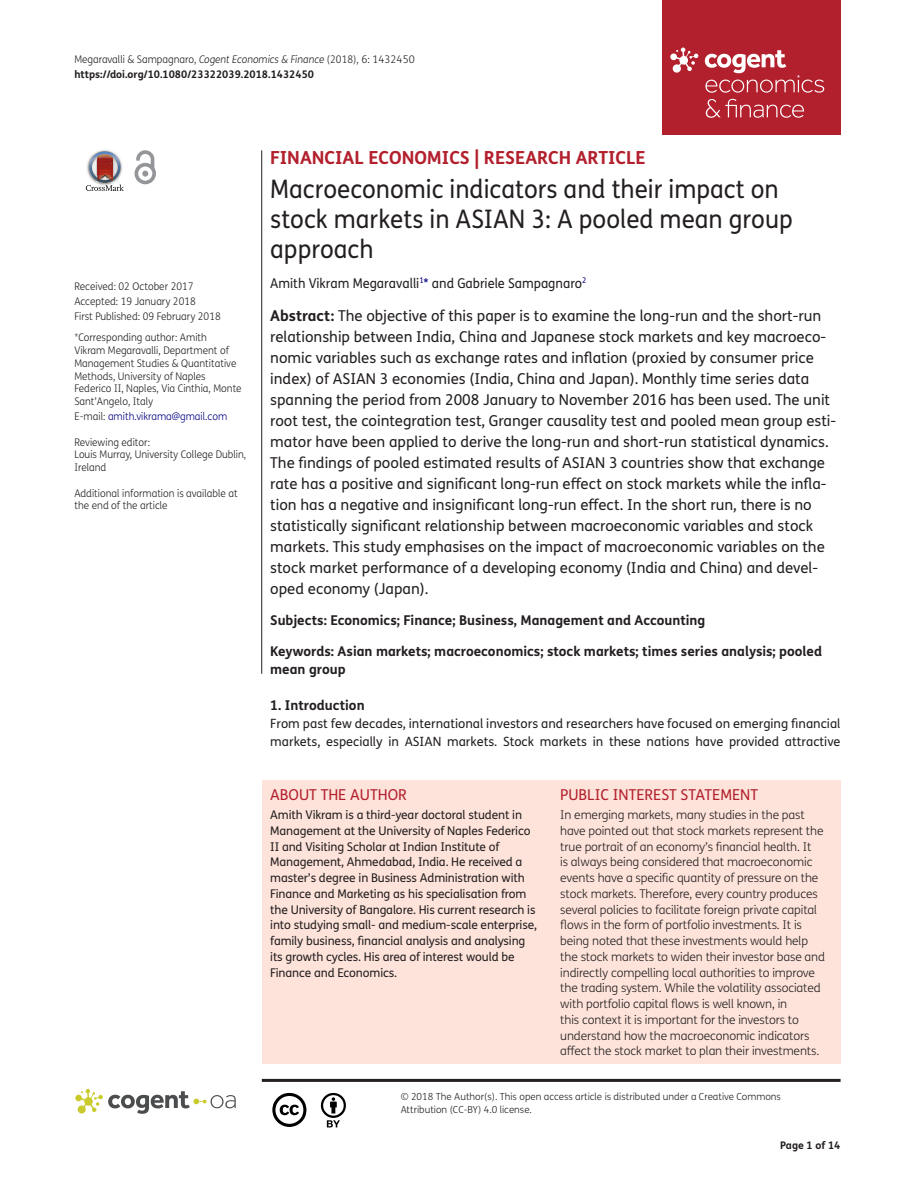
<style>
.page{position:relative;width:915px;height:1191px;background:#fff}
.page>*{position:absolute;margin:0;border:0;box-sizing:border-box;transform-origin:0 0}
.t1{font:25.5px/30px "FS Me Pro";color:#231f20;scale:.95 1}
.t2{font:700 18px "FS Me Pro";color:#b3202d}
.t3{font:15px/21px "FS Me Pro";color:#231f20}
.t4{font:15px "FS Me Pro";color:#b3202d}
.t5{font:700 13.5px/18px "FS Me Pro";color:#231f20}
.t6{font:13.5px "FS Me Pro";color:#231f20;scale:.95 1}
.t7{font:12.75px/18px "FS Me Pro";color:#231f20}
.t8{font:300 12px/15.8px "FS Me Pro";letter-spacing:-.01em;color:#231f20}
.t9{font:12px/15.8px "FS Me Pro";letter-spacing:-.01em;color:#231f20}
.t10{font:300 10.5px/12.8px "FS Me Pro";color:#231f20;scale:.95 1}
.t11{font:700 10.5px/15px "FS Me Pro";color:#231f20}
.t12{font:300 10.5px "FS Me Pro";color:#000080;scale:.95 1}
.t13{font:300 9.75px/12.8px "FS Me Pro";color:#231f20}
.s1{font-weight:300}
.s2{font-weight:300;font-style:italic}
.s3{color:#231f20}
.s4{color:#000080}
.s5{font-weight:700}
</style>
<div class="page">
<div style="left:661px;top:0;width:179px;height:134px;background:#b3202d"></div>
<svg style="left:670px;top:48px;width:28px;height:25px"></svg>
<svg style="left:704px;top:50px;width:120px;height:43px"></svg>
<svg style="left:705px;top:99px;width:98px;height:19px"></svg>
<div style="left:261px;top:780px;width:579px;height:283px;background:#fde3da"></div>
<svg style="left:86px;top:151px;width:38px;height:40px"></svg>
<svg style="left:134px;top:150px;width:22px;height:34px"></svg>
<hr style="left:261px;top:150px;width:1px;height:524px;background:#231f20">
<hr style="left:262px;top:1078px;width:578px;height:3px;background:#231f20">
<svg style="left:75px;top:1089px;width:161px;height:24px"></svg>
<svg style="left:272px;top:1093px;width:34px;height:34px"></svg>
<svg style="left:321px;top:1093px;width:25px;height:34px"></svg>
<p class="t11" style="left:74px;top:51px;width:341px"><span class="s1">Megaravalli &amp; Sampagnaro,</span> <span class="s2">Cogent Economics &amp; Finance</span> <span class="s1">(2018), 6: 1432450 </span>https://doi.org/10.1080/23322039.2018.1432450</p>
<p class="t10" style="left:74px;top:279px;width:155px;line-height:14.9px">Received: 02 October 2017<br>Accepted: 19 January 2018<br>First Published: 09 February 2018</p>
<p class="t10" style="left:74px;top:331px;width:177px">*Corresponding author: Amith<br>Vikram Megaravalli, Department of<br>Management Studies &amp; Quantitative<br>Methods, University of Naples<br>Federico II, Naples, Via Cinthia, Monte<br>Sant’Angelo, Italy</p>
<p class="t12" style="left:74px;top:409px;width:162px"><span class="s3">E-mail:</span> amith.vikrama@gmail.com</p>
<p class="t10" style="left:74px;top:435px;width:182px">Reviewing editor:<br>Louis Murray, University College Dublin,<br>Ireland</p>
<p class="t10" style="left:74px;top:486px;width:173px">Additional information is available at the end of the article</p>
<p class="t2" style="left:270px;top:143px;width:377px">FINANCIAL ECONOMICS | RESEARCH ARTICLE</p>
<h1 class="t1" style="left:270px;top:174px;width:551px">Macroeconomic indicators and their impact on stock markets in ASIAN 3: A pooled mean group approach</h1>
<p class="t6" style="left:270px;top:273px;width:334px">Amith Vikram Megaravalli<sup>1</sup><span class="s4">*</span> and Gabriele Sampagnaro<sup>2</sup></p>
<p class="t3" style="left:270px;top:305px;width:567px"><span class="s5">Abstract:</span> The objective of this paper is to examine the long-run and the short-run relationship between India, China and Japanese stock markets and key macroeco&shy;nomic variables such as exchange rates and inflation (proxied by consumer price index) of ASIAN 3 economies (India, China and Japan). Monthly time series data spanning the period from 2008 January to November 2016 has been used. The unit root test, the cointegration test, Granger causality test and pooled mean group esti&shy;mator have been applied to derive the long-run and short-run statistical dynamics.<br>The findings of pooled estimated results of ASIAN 3 countries show that exchange rate has a positive and significant long-run effect on stock markets while the infla&shy;tion has a negative and insignificant long-run effect. In the short run, there is no statistically significant relationship between macroeconomic variables and stock markets. This study emphasises on the impact of macroeconomic variables on the stock market performance of a developing economy (India and China) and devel&shy;oped economy (Japan).</p>
<p class="t5" style="left:270px;top:611px;width:436px">Subjects: Economics; Finance; Business, Management and Accounting</p>
<p class="t5" style="left:270px;top:641px;width:553px">Keywords: Asian markets; macroeconomics; stock markets; times series analysis; pooled mean group</p>
<p class="t5" style="left:270px;top:695px;width:96px">1. Introduction</p>
<p class="t7" style="left:270px;top:714px;width:571px">From past few decades, international investors and researchers have focused on emerging financial markets, especially in ASIAN markets. Stock markets in these nations have provided attractive</p>
<p class="t4" style="left:270px;top:784px;width:138px">ABOUT THE AUTHOR</p>
<p class="t9" style="left:270px;top:806px;width:268px">Amith Vikram is a third-year doctoral student in Management at the University of Naples Federico II and Visiting Scholar at Indian Institute of Management, Ahmedabad, India. He received a master’s degree in Business Administration with Finance and Marketing as his specialisation from the University of Bangalore. His current research is into studying small- and medium-scale enterprise, family business, financial analysis and analysing its growth cycles. His area of interest would be Finance and Economics.</p>
<p class="t4" style="left:560px;top:784px;width:199px">PUBLIC INTEREST STATEMENT</p>
<p class="t8" style="left:560px;top:806px;width:266px">In emerging markets, many studies in the past have pointed out that stock markets represent the true portrait of an economy’s financial health. It<br>is always being considered that macroeconomic events have a specific quantity of pressure on the stock markets. Therefore, every country produces several policies to facilitate foreign private capital flows in the form of portfolio investments. It is being noted that these investments would help the stock markets to widen their investor base and indirectly compelling local authorities to improve the trading system. While the volatility associated with portfolio capital flows is well known, in<br>this context it is important for the investors to understand how the macroeconomic indicators affect the stock market to plan their investments.</p>
<p class="t13" style="left:400px;top:1090px;width:381px">© 2018 The Author(s). This open access article is distributed under a Creative Commons<br>Attribution (CC-BY) 4.0 license.</p>
<p class="t11" style="left:780px;top:1137px;width:62px">Page 1 of 14</p>
</div>
